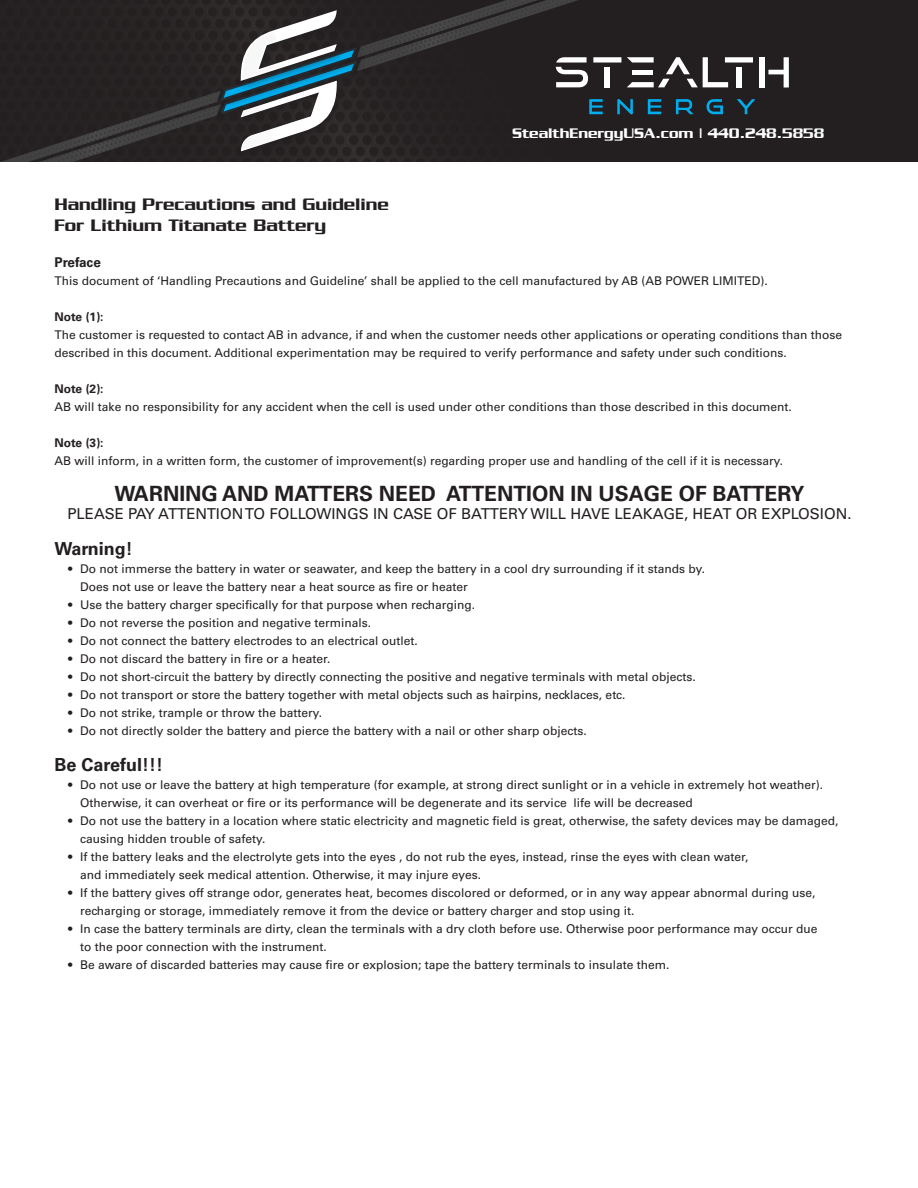
<style>
.page{position:relative;width:918px;height:1188px;background:#fff}
.page>*{position:absolute;margin:0;border:0;box-sizing:border-box;transform-origin:0 0}
.t1{font:700 21px "Univers";color:#231f20}
.t2{font:500 18px "Serpentine";color:#231f20}
.t3{font:700 18px "Univers";color:#231f20}
.t4{font:15px "Univers";color:#231f20}
.t5{font:500 15px "Serpentine";color:#fff}
.t6{font:700 13.5px "Univers";color:#231f20}
.t7{font:12px/18px "Univers";color:#231f20}
.t8{font:700 12px "Univers";color:#231f20}
</style>
<div class="page">
<div style="left:0;top:0;width:918px;height:162px;background:#231f20"></div>
<div style="left:759px;top:57px;width:6px;height:31px;background:#fff"></div>
<svg style="left:768px;top:57px;width:21px;height:31px"></svg>
<svg style="left:1px;top:0;width:754px;height:162px"></svg>
<p class="t5" style="left:512px;top:125px;width:314px">StealthEnergyUSA.com | 440.248.5858</p>
<p class="t2" style="left:55px;top:195px;width:336px">Handling Precautions and Guideline</p>
<p class="t2" style="left:55px;top:216px;width:273px">For Lithium Titanate Battery</p>
<p class="t6" style="left:55px;top:255px;width:48px">Preface</p>
<p class="t7" style="left:55px;top:272px;width:715px">This document of ‘Handling Precautions and Guideline’ shall be applied to the cell manufactured by AB (AB POWER LIMITED).</p>
<p class="t8" style="left:55px;top:310px;width:51px">Note (1):</p>
<p class="t7" style="left:55px;top:326px;width:789px">The customer is requested to contact AB in advance, if and when the customer needs other applications or operating conditions than those described in this document. Additional experimentation may be required to verify performance and safety under such conditions.</p>
<p class="t8" style="left:55px;top:382px;width:51px">Note (2):</p>
<p class="t7" style="left:55px;top:398px;width:739px">AB will take no responsibility for any accident when the cell is used under other conditions than those described in this document.</p>
<p class="t8" style="left:55px;top:436px;width:51px">Note (3):</p>
<p class="t7" style="left:55px;top:452px;width:730px">AB will inform, in a written form, the customer of improvement(s) regarding proper use and handling of the cell if it is necessary.</p>
<p class="t1" style="left:114px;top:482px;width:692px">WARNING AND MATTERS NEED ATTENTION IN USAGE OF BATTERY</p>
<p class="t4" style="left:67px;top:505px;width:786px">PLEASE PAY ATTENTION TO FOLLOWINGS IN CASE OF BATTERY WILL HAVE LEAKAGE, HEAT OR EXPLOSION.</p>
<p class="t3" style="left:55px;top:539px;width:80px">Warning!</p>
<p class="t7" style="left:80px;top:560px;width:627px;text-indent:-12px">• Do not immerse the battery in water or seawater, and keep the battery in a cool dry surrounding if it stands by.<br>Does not use or leave the battery near a heat source as fire or heater</p>
<p class="t7" style="left:68px;top:596px;width:409px">• Use the battery charger specifically for that purpose when recharging.</p>
<p class="t7" style="left:68px;top:614px;width:304px">• Do not reverse the position and negative terminals.</p>
<p class="t7" style="left:68px;top:632px;width:351px">• Do not connect the battery electrodes to an electrical outlet.</p>
<p class="t7" style="left:68px;top:650px;width:264px">• Do not discard the battery in fire or a heater.</p>
<p class="t7" style="left:68px;top:668px;width:629px">• Do not short-circuit the battery by directly connecting the positive and negative terminals with metal objects.</p>
<p class="t7" style="left:68px;top:686px;width:559px">• Do not transport or store the battery together with metal objects such as hairpins, necklaces, etc.</p>
<p class="t7" style="left:68px;top:704px;width:255px">• Do not strike, trample or throw the battery.</p>
<p class="t7" style="left:68px;top:722px;width:520px">• Do not directly solder the battery and pierce the battery with a nail or other sharp objects.</p>
<p class="t3" style="left:55px;top:755px;width:110px">Be Careful!!!</p>
<p class="t7" style="left:80px;top:776px;width:745px;text-indent:-12px">• Do not use or leave the battery at high temperature (for example, at strong direct sunlight or in a vehicle in extremely hot weather).<br>Otherwise, it can overheat or fire or its performance will be degenerate and its service life will be decreased</p>
<p class="t7" style="left:80px;top:812px;width:760px;text-indent:-12px">• Do not use the battery in a location where static electricity and magnetic field is great, otherwise, the safety devices may be damaged, causing hidden trouble of safety.</p>
<p class="t7" style="left:80px;top:848px;width:670px;text-indent:-12px">• If the battery leaks and the electrolyte gets into the eyes , do not rub the eyes, instead, rinse the eyes with clean water, and immediately seek medical attention. Otherwise, it may injure eyes.</p>
<p class="t7" style="left:80px;top:884px;width:737px;text-indent:-12px">• If the battery gives off strange odor, generates heat, becomes discolored or deformed, or in any way appear abnormal during use, recharging or storage, immediately remove it from the device or battery charger and stop using it.</p>
<p class="t7" style="left:80px;top:920px;width:739px;text-indent:-12px">• In case the battery terminals are dirty, clean the terminals with a dry cloth before use. Otherwise poor performance may occur due to the poor connection with the instrument.</p>
<p class="t7" style="left:68px;top:956px;width:603px">• Be aware of discarded batteries may cause fire or explosion; tape the battery terminals to insulate them.</p>
</div>
